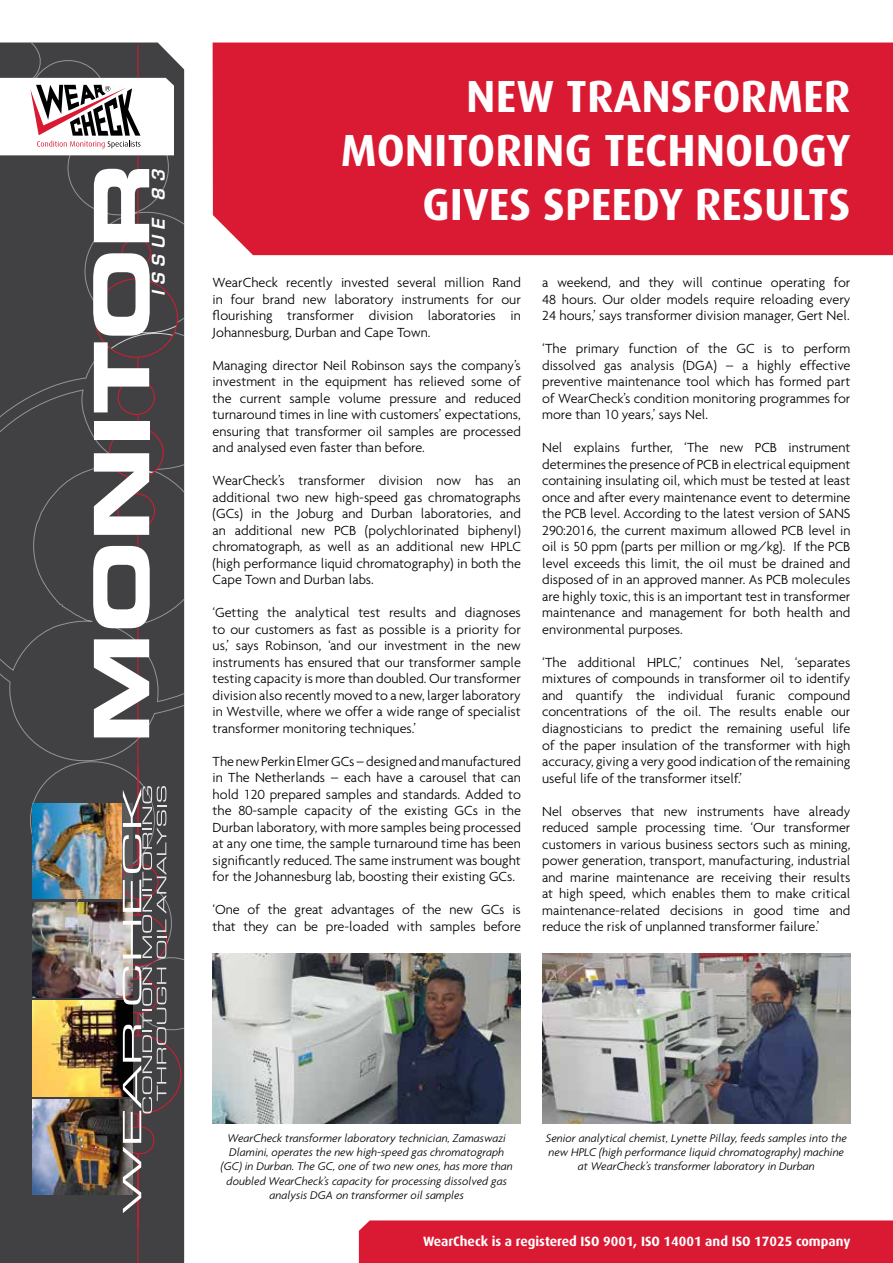
<style>
.page{position:relative;width:893px;height:1263px;background:#fff}
.page>*{position:absolute;margin:0;border:0;box-sizing:border-box;transform-origin:0 0}
.t1{font:700 45px/54px "Dax";color:#fff;text-align:right}
.t2{font:italic 600 17.1px "Eurostile LT Std";color:#fff}
.t3{font:300 14.25px/16.5px "Agenda";color:#000;text-align:justify}
.t4{font:700 13.5px "Dax";color:#fff}
.t5{font:italic 300 12px/14.4px "Agenda";color:#000;text-align:center}
</style>
<div class="page">
<img style="left:213px;top:954px;width:308px;height:170px">
<img style="left:542px;top:954px;width:308px;height:170px">
<div style="left:0;top:1035px;width:184px;height:228px;background:#414042"></div>
<div style="left:0;top:43px;width:184px;height:992px;background:#414042"></div>
<hr style="left:138px;top:45px;width:1px;height:1218px;background:#da1a32">
<img style="left:32px;top:1099px;width:66px;height:96px">
<img style="left:32px;top:1001px;width:66px;height:95px">
<img style="left:32px;top:902px;width:66px;height:95px">
<img style="left:32px;top:803px;width:66px;height:96px">
<img style="left:98px;top:786px;width:84px;height:427px">
<svg style="left:94px;top:639px;width:55px;height:98px"></svg>
<svg style="left:93px;top:546px;width:57px;height:82px"></svg>
<svg style="left:93px;top:169px;width:85px;height:366px"></svg>
<div style="left:213px;top:43px;width:680px;height:212px;background:#da1a32"></div>
<div style="left:359px;top:1220px;width:534px;height:43px;background:#da1a32"></div>
<svg style="left:0;top:78px;width:174px;height:77px"></svg>
<p class="t2" style="left:148px;top:296px;width:129px;rotate:-90deg">ISSUE 83</p>
<h1 class="t1" style="left:341px;top:70px;width:511px">NEW TRANSFORMER<br>MONITORING TECHNOLOGY<br>GIVES SPEEDY RESULTS</h1>
<p class="t3" style="left:213px;top:274px;width:310px">WearCheck recently invested several million Rand in four brand new laboratory instruments for our flourishing transformer division laboratories in Johannesburg, Durban and Cape Town.</p>
<p class="t3" style="left:213px;top:357px;width:310px">Managing director Neil Robinson says the company’s investment in the equipment has relieved some of the current sample volume pressure and reduced turnaround times in line with customers’ expectations, ensuring that transformer oil samples are processed and analysed even faster than before.</p>
<p class="t3" style="left:213px;top:472px;width:310px">WearCheck’s transformer division now has an additional two new high-speed gas chromatographs (GCs) in the Joburg and Durban laboratories, and an additional new PCB (polychlorinated biphenyl) chromatograph, as well as an additional new HPLC (high performance liquid chromatography) in both the Cape Town and Durban labs.</p>
<p class="t3" style="left:213px;top:604px;width:310px">‘Getting the analytical test results and diagnoses to our customers as fast as possible is a priority for us,’ says Robinson, ‘and our investment in the new instruments has ensured that our transformer sample testing capacity is more than doubled. Our transformer division also recently moved to a new, larger laboratory in Westville, where we offer a wide range of specialist transformer monitoring techniques.’</p>
<p class="t3" style="left:213px;top:753px;width:310px">The new Perkin Elmer GCs – designed and manufactured in The Netherlands – each have a carousel that can hold 120 prepared samples and standards. Added to the 80-sample capacity of the existing GCs in the Durban laboratory, with more samples being processed at any one time, the sample turnaround time has been significantly reduced. The same instrument was bought for the Johannesburg lab, boosting their existing GCs.</p>
<p class="t3" style="left:213px;top:901px;width:310px">‘One of the great advantages of the new GCs is that they can be pre-loaded with samples before</p>
<p class="t3" style="left:542px;top:274px;width:310px">a weekend, and they will continue operating for 48 hours. Our older models require reloading every 24 hours,’ says transformer division manager, Gert Nel.</p>
<p class="t3" style="left:542px;top:340px;width:310px">‘The primary function of the GC is to perform dissolved gas analysis (DGA) – a highly effective preventive maintenance tool which has formed part of WearCheck’s condition monitoring programmes for more than 10 years,’ says Nel.</p>
<p class="t3" style="left:542px;top:439px;width:310px">Nel explains further, ‘The new PCB instrument determines the presence of PCB in electrical equipment containing insulating oil, which must be tested at least once and after every maintenance event to determine the PCB level. According to the latest version of SANS 290:2016, the current maximum allowed PCB level in oil is 50 ppm (parts per million or mg/kg). If the PCB level exceeds this limit, the oil must be drained and disposed of in an approved manner. As PCB molecules are highly toxic, this is an important test in transformer maintenance and management for both health and environmental purposes.</p>
<p class="t3" style="left:542px;top:654px;width:310px">‘The additional HPLC,’ continues Nel, ‘separates mixtures of compounds in transformer oil to identify and quantify the individual furanic compound concentrations of the oil. The results enable our diagnosticians to predict the remaining useful life of the paper insulation of the transformer with high accuracy, giving a very good indication of the remaining useful life of the transformer itself.’</p>
<p class="t3" style="left:542px;top:802px;width:310px">Nel observes that new instruments have already reduced sample processing time. ‘Our transformer customers in various business sectors such as mining, power generation, transport, manufacturing, industrial and marine maintenance are receiving their results at high speed, which enables them to make critical maintenance-related decisions in good time and reduce the risk of unplanned transformer failure.’</p>
<p class="t5" style="left:221px;top:1130px;width:293px">WearCheck transformer laboratory technician, Zamaswazi Dlamini, operates the new high-speed gas chromatograph (GC) in Durban. The GC, one of two new ones, has more than doubled WearCheck’s capacity for processing dissolved gas analysis DGA on transformer oil samples</p>
<p class="t5" style="left:546px;top:1130px;width:303px">Senior analytical chemist, Lynette Pillay, feeds samples into the new HPLC (high performance liquid chromatography) machine at WearCheck’s transformer laboratory in Durban</p>
<p class="t4" style="left:423px;top:1234px;width:429px">WearCheck is a registered ISO 9001, ISO 14001 and ISO 17025 company</p>
</div>
